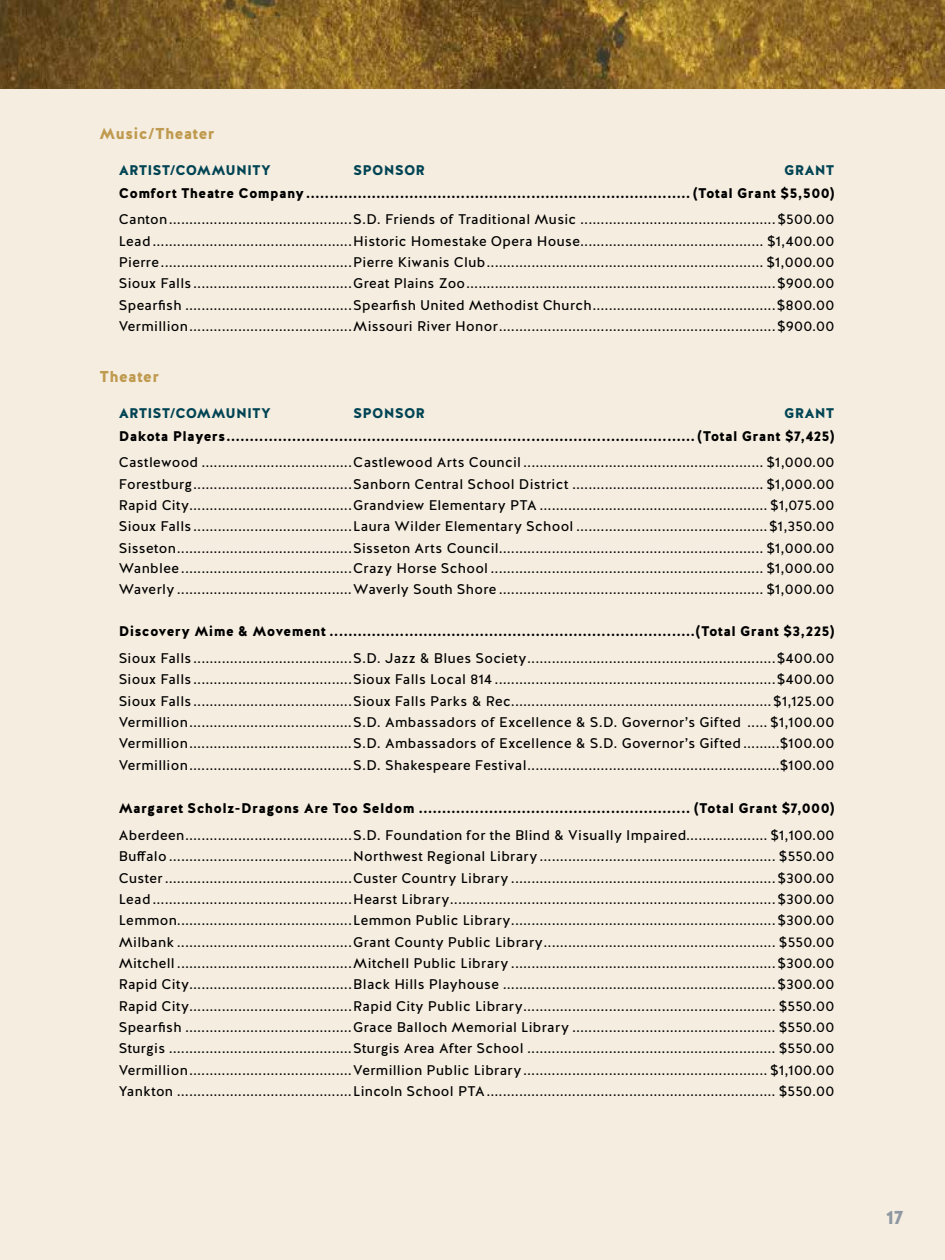
<style>
.page{position:relative;width:945px;height:1260px;background:#f5ede0}
.page>*{position:absolute;margin:0;border:0;box-sizing:border-box;transform-origin:0 0}
.t1{font:900 19.25px "Halis GR";color:#8f98a2}
.t2{font:900 15.75px "Halis GR";letter-spacing:.025em;color:#bf9a4f}
.t3{font:14px/21.3px "Halis GR";letter-spacing:.025em;color:#000;text-align:justify}
.t4{font:900 14px "Halis GR";letter-spacing:.025em;color:#000}
.t5{font:900 14px "Halis GR";letter-spacing:.005em;color:#004454}
</style>
<div class="page">
<img style="left:0;top:0;width:945px;height:88px">
<p class="t2" style="left:100px;top:123px;width:117px">Music/Theater</p>
<p class="t5" style="left:119px;top:161px;width:154px">ARTIST/COMMUNITY</p>
<p class="t5" style="left:353px;top:161px;width:73px">SPONSOR</p>
<p class="t5" style="left:784px;top:161px;width:52px">GRANT</p>
<p class="t4" style="left:119px;top:184px;width:717px">Comfort Theatre Company.................................................................................. (Total Grant $5,500)</p>
<p class="t3" style="left:119px;top:209px;width:717px">Canton.............................................S.D. Friends of Traditional Music ................................................$500.00<br>Lead.................................................Historic Homestake Opera House............................................. $1,400.00<br>Pierre...............................................Pierre Kiwanis Club.................................................................... $1,000.00<br>Sioux Falls .......................................Great Plains Zoo............................................................................$900.00<br>Spearfish .........................................Spearfish United Methodist Church.............................................$800.00<br>Vermillion........................................Missouri River Honor....................................................................$900.00</p>
<p class="t2" style="left:100px;top:366px;width:61px">Theater</p>
<p class="t5" style="left:119px;top:404px;width:154px">ARTIST/COMMUNITY</p>
<p class="t5" style="left:353px;top:404px;width:73px">SPONSOR</p>
<p class="t5" style="left:784px;top:404px;width:52px">GRANT</p>
<p class="t4" style="left:119px;top:427px;width:717px">Dakota Players.................................................................................................... (Total Grant $7,425)</p>
<p class="t3" style="left:119px;top:452px;width:717px">Castlewood .....................................Castlewood Arts Council ........................................................... $1,000.00<br>Forestburg.......................................Sanborn Central School District ............................................... $1,000.00<br>Rapid City........................................Grandview Elementary PTA ........................................................ $1,075.00<br>Sioux Falls .......................................Laura Wilder Elementary School ...............................................$1,350.00<br>Sisseton...........................................Sisseton Arts Council................................................................. $1,000.00<br>Wanblee ..........................................Crazy Horse School ................................................................... $1,000.00<br>Waverly ...........................................Waverly South Shore ................................................................. $1,000.00</p>
<p class="t4" style="left:119px;top:622px;width:717px">Discovery Mime &amp; Movement ..............................................................................(Total Grant $3,225)</p>
<p class="t3" style="left:119px;top:648px;width:717px">Sioux Falls .......................................S.D. Jazz &amp; Blues Society.............................................................$400.00<br>Sioux Falls .......................................Sioux Falls Local 814 .....................................................................$400.00<br>Sioux Falls .......................................Sioux Falls Parks &amp; Rec................................................................$1,125.00<br>Vermillion........................................S.D. Ambassadors of Excellence &amp; S.D. Governor’s Gifted ..... $1,100.00<br>Vermillion........................................S.D. Ambassadors of Excellence &amp; S.D. Governor’s Gifted .........$100.00<br>Vermillion........................................S.D. Shakespeare Festival..............................................................$100.00</p>
<p class="t4" style="left:119px;top:799px;width:717px">Margaret Scholz-Dragons Are Too Seldom .......................................................... (Total Grant $7,000)</p>
<p class="t3" style="left:119px;top:825px;width:717px">Aberdeen.........................................S.D. Foundation for the Blind &amp; Visually Impaired.................... $1,100.00<br>Buffalo.............................................Northwest Regional Library.......................................................... $550.00<br>Custer..............................................Custer Country Library .................................................................$300.00<br>Lead.................................................Hearst Library................................................................................$300.00<br>Lemmon...........................................Lemmon Public Library.................................................................$300.00<br>Milbank ...........................................Grant County Public Library......................................................... $550.00<br>Mitchell ...........................................Mitchell Public Library .................................................................$300.00<br>Rapid City........................................Black Hills Playhouse ...................................................................$300.00<br>Rapid City........................................Rapid City Public Library.............................................................. $550.00<br>Spearfish .........................................Grace Balloch Memorial Library .................................................. $550.00<br>Sturgis .............................................Sturgis Area After School ............................................................. $550.00<br>Vermillion........................................Vermillion Public Library............................................................ $1,100.00<br>Yankton ...........................................Lincoln School PTA....................................................................... $550.00</p>
<h1 class="t1" style="left:886px;top:1204px;width:20px">17</h1>
</div>
